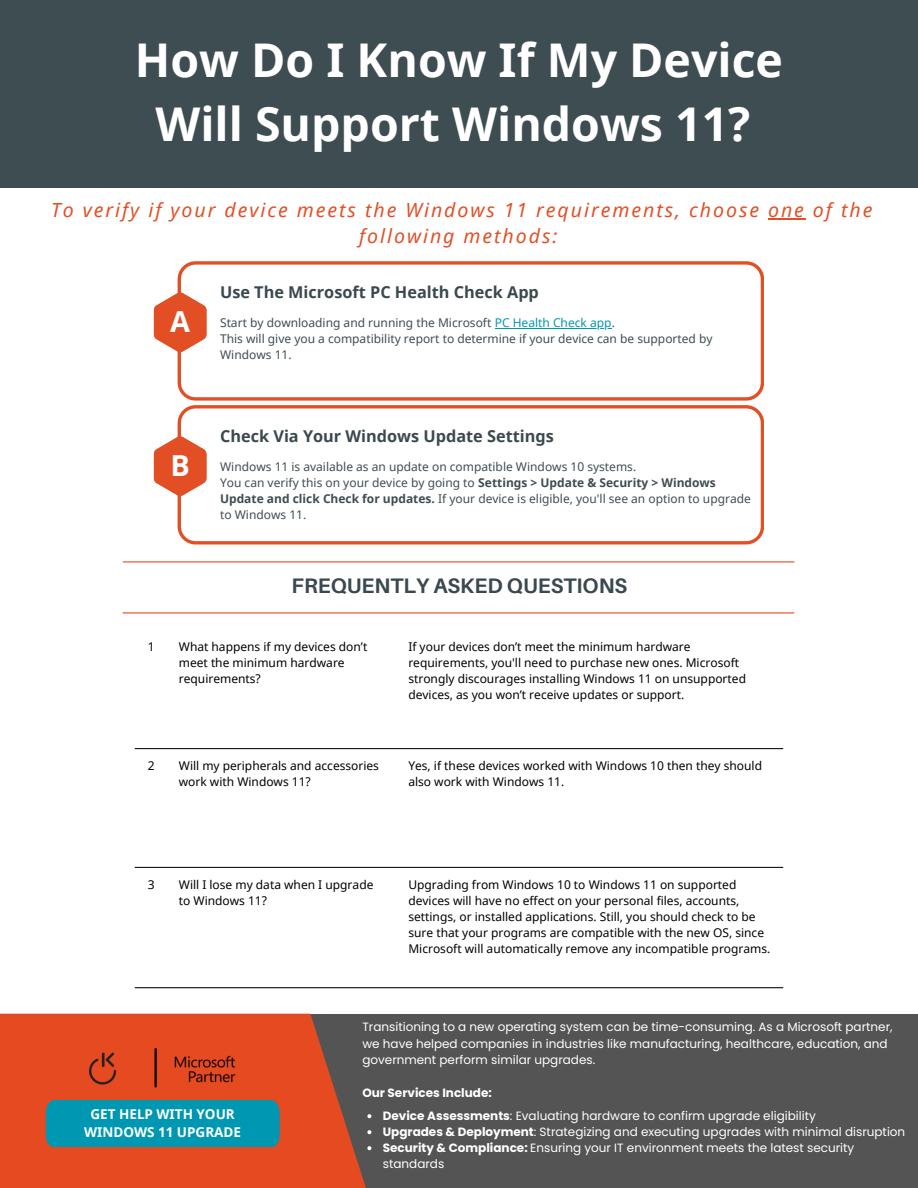
<style>
.page{position:relative;width:918px;height:1188px;background:#fff}
.page>*{position:absolute;margin:0;border:0;box-sizing:border-box;transform-origin:0 0}
.t1{font:700 46.5px/64.2px "Noto Sans";color:#fff;text-align:center}
.t2{font:700 28.95px "Noto Sans";color:#fff}
.t3{font:700 21px "Aileron";color:#3a484f}
.t4{font:italic 19.5px/25.8px "Noto Sans";letter-spacing:.1em;color:#e34f25;text-align:center}
.t5{font:700 16.2px "Noto Sans";color:#3a484f}
.t6{font:700 13.5px/18px "Noto Sans";color:#fff;text-align:center}
.t7{font:12px/16px "Noto Sans";color:#000}
.t8{font:12px/16.6px "Poppins";color:#fff}
.t9{font:12px/16px "Noto Sans";color:#3e4d52}
.t10{font:700 12px "Poppins";color:#fff}
.s1{color:#0097b2}
.s2{font-weight:700}
</style>
<div class="page">
<div style="left:0;top:0;width:918px;height:188px;background:#3e4d52"></div>
<svg style="left:178px;top:405px;width:586px;height:139px"></svg>
<svg style="left:154px;top:436px;width:52px;height:60px"></svg>
<svg style="left:178px;top:261px;width:586px;height:140px"></svg>
<svg style="left:154px;top:292px;width:52px;height:60px"></svg>
<hr style="left:495px;top:328px;width:117px;height:1px;background:#0097b2">
<div style="left:234px;top:1014px;width:684px;height:174px;background:#545454"></div>
<svg style="left:0;top:1014px;width:372px;height:174px;background:#d24b27"></svg>
<hr style="left:123px;top:561px;width:671px;height:1px;background:#e64a21">
<hr style="left:123px;top:612px;width:671px;height:1px;background:#e64a21">
<hr style="left:135px;top:748px;width:648px;height:1px;background:#000">
<hr style="left:135px;top:867px;width:648px;height:1px;background:#000">
<hr style="left:135px;top:987px;width:648px;height:1px;background:#000">
<img style="left:157px;top:1048px;width:97px;height:42px">
<img style="left:72px;top:1052px;width:60px;height:38px">
<hr style="left:768px;top:219px;width:38px;height:1px;background:#e34f25">
<div style="left:46px;top:1101px;width:234px;height:46px;background:#0097b2"></div>
<svg style="left:367px;top:1114px;width:4px;height:4px"></svg>
<svg style="left:367px;top:1130px;width:4px;height:4px"></svg>
<svg style="left:367px;top:1146px;width:4px;height:4px"></svg>
<hr style="left:155px;top:1049px;width:2px;height:37px;background:#000">
<p class="t1" style="left:135px;top:27px;width:650px">How Do I Know If My Device<br>Will Support Windows 11?</p>
<p class="t4" style="left:51px;top:197px;width:823px">To verify if your device meets the Windows 11 requirements, choose one of the following methods:</p>
<p class="t2" style="left:170px;top:301px;width:21px">A</p>
<p class="t2" style="left:170px;top:445px;width:21px">B</p>
<p class="t5" style="left:220px;top:280px;width:320px">Use The Microsoft PC Health Check App</p>
<p class="t9" style="left:220px;top:315px;width:396px">Start by downloading and running the Microsoft <span class="s1">PC Health Check app</span>.</p>
<p class="t9" style="left:220px;top:331px;width:494px">This will give you a compatibility report to determine if your device can be supported by</p>
<h4 class="t9" style="left:220px;top:347px;width:73px">Windows 11.</h4>
<h4 class="t5" style="left:220px;top:424px;width:335px">Check Via Your Windows Update Settings</h4>
<h1 class="t9" style="left:220px;top:458px;width:418px">Windows 11 is available as an update on compatible Windows 10 systems.</h1>
<h3 class="t9" style="left:220px;top:474px;width:532px">You can verify this on your device by going to <span class="s2">Settings &gt; Update &amp; Security &gt; Windows<br>Update and click Check for updates.</span> If your device is eligible, you'll see an option to upgrade to Windows 11.</h3>
<p class="t3" style="left:292px;top:573px;width:337px">FREQUENTLY ASKED QUESTIONS</p>
<p class="t7" style="left:148px;top:639px;width:8px">1</p>
<p class="t7" style="left:179px;top:639px;width:190px">What happens if my devices don’t meet the minimum hardware requirements?</p>
<h2 class="t7" style="left:408px;top:639px;width:339px">If your devices don’t meet the minimum hardware requirements, you'll need to purchase new ones. Microsoft strongly discourages installing Windows 11 on unsupported devices, as you won’t receive updates or support.</h2>
<p class="t7" style="left:148px;top:757px;width:8px">2</p>
<p class="t7" style="left:179px;top:757px;width:202px">Will my peripherals and accessories work with Windows 11?</p>
<p class="t7" style="left:408px;top:757px;width:355px">Yes, if these devices worked with Windows 10 then they should also work with Windows 11.</p>
<p class="t7" style="left:148px;top:876px;width:8px">3</p>
<p class="t7" style="left:179px;top:876px;width:196px">Will I lose my data when I upgrade to Windows 11?</p>
<p class="t7" style="left:408px;top:876px;width:364px">Upgrading from Windows 10 to Windows 11 on supported devices will have no effect on your personal files, accounts, settings, or installed applications. Still, you should check to be sure that your programs are compatible with the new OS, since Microsoft will automatically remove any incompatible programs.</p>
<p class="t8" style="left:362px;top:1019px;width:532px">Transitioning to a new operating system can be time-consuming. As a Microsoft partner, we have helped companies in industries like manufacturing, healthcare, education, and government perform similar upgrades.</p>
<h5 class="t10" style="left:362px;top:1084px;width:131px">Our Services Include:</h5>
<p class="t6" style="left:84px;top:1105px;width:159px">GET HELP WITH YOUR<br>WINDOWS 11 UPGRADE</p>
<p class="t8" style="left:383px;top:1108px;width:435px"><span class="s2">Device Assessments</span>: Evaluating hardware to confirm upgrade eligibility</p>
<p class="t8" style="left:383px;top:1124px;width:524px"><span class="s2">Upgrades &amp; Deployment</span>: Strategizing and executing upgrades with minimal disruption</p>
<p class="t8" style="left:383px;top:1140px;width:473px;line-height:16px"><span class="s2">Security &amp; Compliance:</span> Ensuring your IT environment meets the latest security standards</p>
</div>
